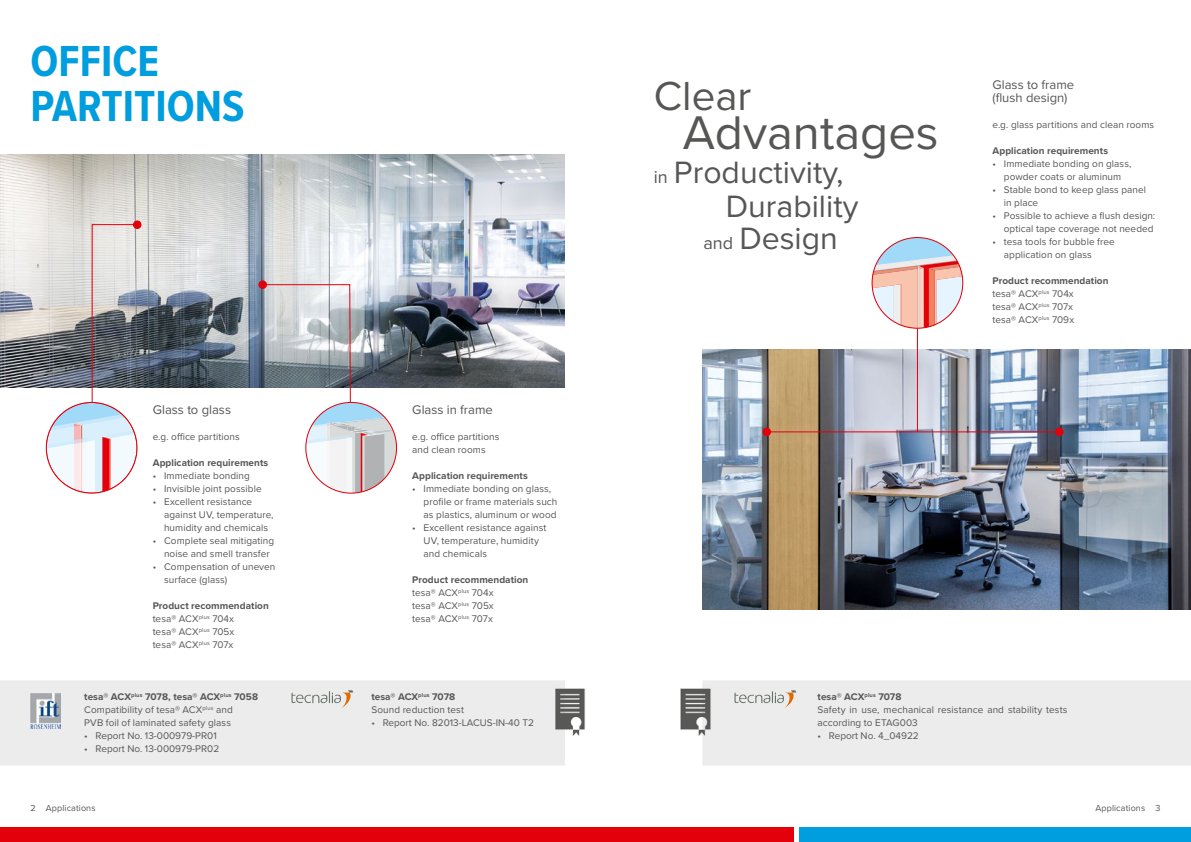
<style>
.page{position:relative;width:1191px;height:842px;background:#fff}
.page>*{position:absolute;margin:0;border:0;box-sizing:border-box;transform-origin:0 0}
.t1{font:49px "Proxima Nova";color:#565655}
.t2{font:700 45px/45px "Proxima Nova Cond";color:#009ddf}
.t3{font:42px "Proxima Nova";color:#565655}
.t4{font:32px "Proxima Nova";color:#565655}
.t5{font:13px/13px "Proxima Nova";color:#565655}
.t6{font:10px/13px "Proxima Nova";letter-spacing:.005em;color:#565655}
.t7{font:700 10px "Proxima Nova";letter-spacing:.005em;color:#565655}
.t8{font:9px "Proxima Nova";letter-spacing:.015em;color:#565655}
.s1{font-weight:700}
.s2{font-size:18px}
</style>
<div class="page">
<img style="left:0;top:154px;width:565px;height:234px">
<svg style="left:266px;top:284px;width:130px;height:208px"></svg>
<div style="left:258px;top:280px;width:9px;height:9px;background:#e3000b;border-radius:50%"></div>
<div style="left:133px;top:220px;width:8px;height:9px;background:#e3000b;border-radius:50%"></div>
<svg style="left:46px;top:224px;width:92px;height:269px"></svg>
<div style="left:0;top:680px;width:565px;height:85px;background:#ececec"></div>
<img style="left:546px;top:685px;width:39px;height:52px">
<img style="left:31px;top:693px;width:29px;height:36px">
<div style="left:702px;top:680px;width:489px;height:86px;background:#ececec"></div>
<img style="left:680px;top:685px;width:34px;height:52px">
<svg style="left:291px;top:690px;width:62px;height:18px"></svg>
<svg style="left:734px;top:690px;width:62px;height:18px"></svg>
<img style="left:702px;top:349px;width:489px;height:260px">
<hr style="left:917px;top:269px;width:1px;height:163px;background:#e3000b">
<div style="left:872px;top:238px;width:90px;height:90px;background:#a1daf8;border-radius:45px"></div>
<svg style="left:873px;top:250px;width:89px;height:78px"></svg>
<div style="left:762px;top:428px;width:9px;height:8px;background:#e3000b;border-radius:50%"></div>
<div style="left:1055px;top:428px;width:8px;height:8px;background:#e3000b;border-radius:50%"></div>
<hr style="left:767px;top:431px;width:290px;height:1px;background:#e3000b">
<div style="left:0;top:827px;width:794px;height:15px;background:#e3000b"></div>
<div style="left:799px;top:827px;width:392px;height:15px;background:#009ddf"></div>
<h2 class="t2" style="left:31px;top:40px;width:215px">OFFICE<br>PARTITIONS</h2>
<h3 class="t5" style="left:153px;top:404px;width:80px">Glass to glass</h3>
<p class="t6" style="left:153px;top:431px;width:89px">e.g. office partitions</p>
<p class="t7" style="left:153px;top:457px;width:117px">Application requirements</p>
<p class="t6" style="left:153px;top:470px;width:99px">• Immediate bonding</p>
<p class="t6" style="left:153px;top:483px;width:110px">• Invisible joint possible</p>
<p class="t6" style="left:164px;top:496px;width:111px;text-indent:-11px">• Excellent resistance against UV, temperature, humidity and chemicals</p>
<p class="t6" style="left:164px;top:535px;width:112px;text-indent:-11px">• Complete seal mitigating noise and smell transfer</p>
<p class="t6" style="left:164px;top:561px;width:113px;text-indent:-11px">• Compensation of uneven surface (glass)</p>
<p class="t6" style="left:153px;top:600px;width:118px"><span class="s1">Product recommendation </span>tesa® ACX<sup>plus</sup> 704x<br>tesa® ACX<sup>plus</sup> 705x<br>tesa® ACX<sup>plus</sup> 707x</p>
<p class="t6" style="left:84px;top:691px;width:175px"><span class="s1">tesa® ACX</span><sup>plus</sup> <span class="s1">7078, tesa® ACX</span><sup>plus</sup> <span class="s1">7058<br></span>Compatibility of tesa® ACX<sup>plus</sup> and<br>PVB foil of laminated safety glass</p>
<p class="t6" style="left:84px;top:730px;width:134px">• Report No. 13-000979-PR01</p>
<p class="t6" style="left:84px;top:743px;width:136px">• Report No. 13-000979-PR02</p>
<h3 class="t5" style="left:412px;top:404px;width:82px">Glass in frame</h3>
<p class="t6" style="left:412px;top:431px;width:89px">e.g. office partitions and clean rooms</p>
<p class="t7" style="left:412px;top:470px;width:117px">Application requirements</p>
<p class="t6" style="left:423px;top:483px;width:135px;text-indent:-11px">• Immediate bonding on glass, profile or frame materials such as plastics, aluminum or wood</p>
<p class="t6" style="left:423px;top:522px;width:124px;text-indent:-11px">• Excellent resistance against<br>UV, temperature, humidity and chemicals</p>
<p class="t6" style="left:412px;top:574px;width:118px"><span class="s1">Product recommendation </span>tesa® ACX<sup>plus</sup> 704x<br>tesa® ACX<sup>plus</sup> 705x<br>tesa® ACX<sup>plus</sup> 707x</p>
<p class="t6" style="left:371px;top:691px;width:94px"><span class="s1">tesa® ACX</span><sup>plus</sup> <span class="s1">7078<br></span>Sound reduction test</p>
<p class="t6" style="left:371px;top:717px;width:164px">• Report No. 82013-LACUS-IN-40 T2</p>
<h3 class="t3" style="left:654px;top:70px;width:99px">Clear</h3>
<h1 class="t1" style="left:682px;top:103px;width:257px">Advantages</h1>
<h3 class="t4" style="left:654px;top:153px;width:191px"><span class="s2">in</span> Productivity,</h3>
<h3 class="t4" style="left:726px;top:187px;width:134px">Durability</h3>
<h3 class="t4" style="left:703px;top:219px;width:136px"><span class="s2">and</span> Design</h3>
<h3 class="t5" style="left:992px;top:79px;width:83px">Glass to frame (flush design)</h3>
<p class="t6" style="left:992px;top:119px;width:163px">e.g. glass partitions and clean rooms</p>
<p class="t7" style="left:992px;top:145px;width:117px">Application requirements</p>
<p class="t6" style="left:992px;top:158px;width:140px;text-align:center">• Immediate bonding on glass, powder coats or aluminum</p>
<p class="t6" style="left:1003px;top:184px;width:144px;text-indent:-11px">• Stable bond to keep glass panel in place</p>
<p class="t6" style="left:992px;top:210px;width:164px;text-align:right">• Possible to achieve a flush design: optical tape coverage not needed</p>
<p class="t6" style="left:1003px;top:236px;width:113px;text-indent:-11px">• tesa tools for bubble free application on glass</p>
<p class="t6" style="left:992px;top:275px;width:118px"><span class="s1">Product recommendation </span>tesa® ACX<sup>plus</sup> 704x<br>tesa® ACX<sup>plus</sup> 707x<br>tesa® ACX<sup>plus</sup> 709x</p>
<p class="t6" style="left:817px;top:691px;width:251px"><span class="s1">tesa® ACX</span><sup>plus</sup> <span class="s1">7078<br></span>Safety in use, mechanical resistance and stability tests according to ETAG003</p>
<p class="t6" style="left:817px;top:730px;width:103px">• Report No. 4_04922</p>
<p class="t8" style="left:31px;top:803px;width:67px">2 Applications</p>
<p class="t8" style="left:1095px;top:803px;width:67px">Applications 3</p>
</div>
